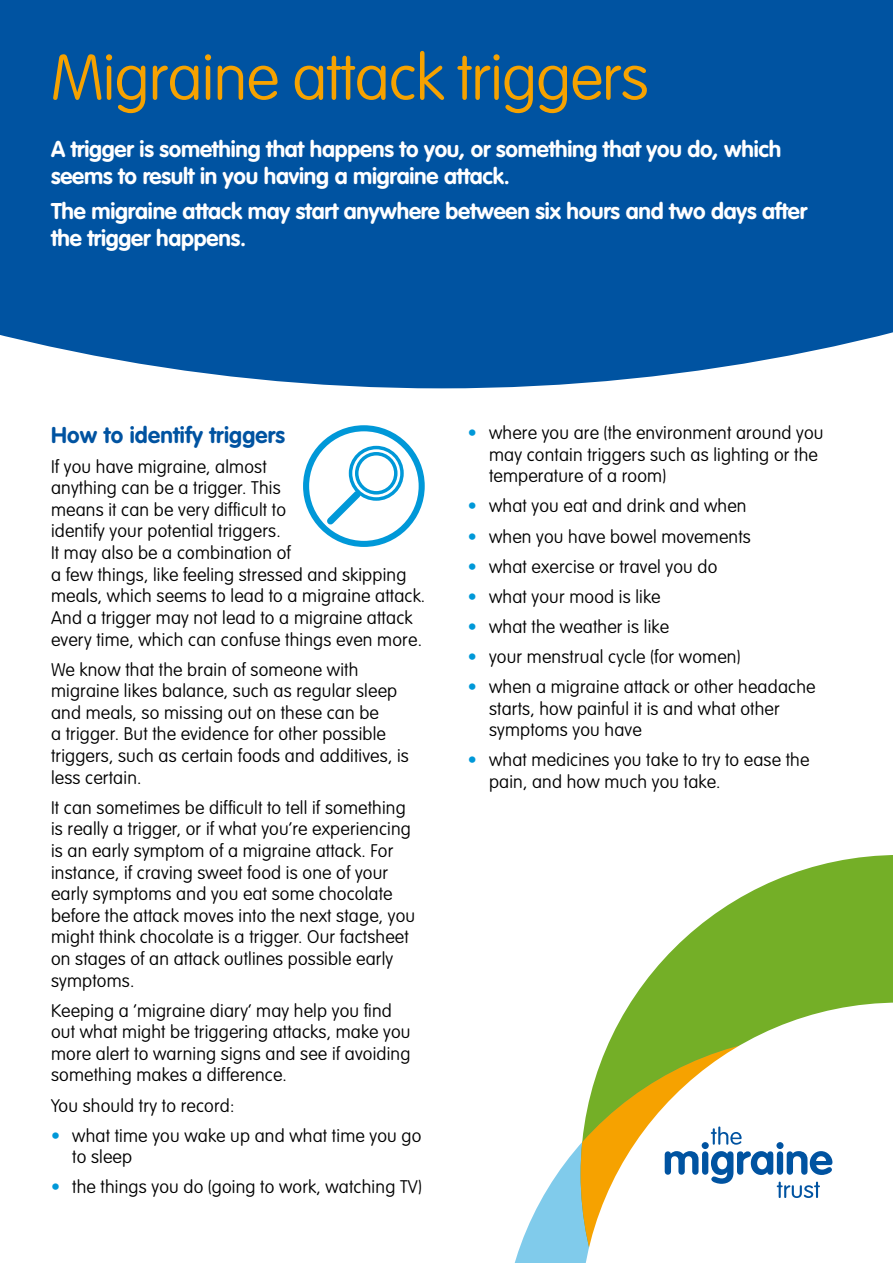
<style>
.page{position:relative;width:893px;height:1263px;background:#fff}
.page>*{position:absolute;margin:0;border:0;box-sizing:border-box;transform-origin:0 0}
.t1{font:100 63px "VAG Rounded Std";letter-spacing:-.015em;color:#f6a200}
.t2{font:700 22.5px/27px "VAG Rounded Std";letter-spacing:-.01em;color:#fff}
.t3{font:700 22.5px "VAG Rounded Std";letter-spacing:.01em;color:#0053a1}
.t4{font:100 18px/21.6px "VAG Rounded Std";letter-spacing:.01em;color:#000}
.s1{font-weight:300;color:#0098d8}
</style>
<div class="page">
<svg style="left:631px;top:855px;width:262px;height:147px;fill:#74af27"></svg>
<svg style="left:514px;top:1144px;width:66px;height:119px;fill:#80cbeb"></svg>
<svg style="left:580px;top:1002px;width:313px;height:261px"></svg>
<svg style="left:665px;top:1126px;width:167px;height:72px"></svg>
<div style="left:0;top:0;width:893px;height:388px;background:#0053a1"></div>
<svg style="left:306px;top:428px;width:116px;height:116px"></svg>
<div style="left:303px;top:425px;width:122px;height:122px;border:6px solid #0098d8;border-radius:50%"></div>
<div style="left:349px;top:446px;width:55px;height:55px;border:3px solid #0098d8;border-radius:50%"></div>
<div style="left:355px;top:452px;width:43px;height:42px;border:3px solid #0098d8;border-radius:50%"></div>
<svg style="left:321px;top:484px;width:46px;height:47px"></svg>
<h1 class="t1" style="left:51px;top:41px;width:599px">Migraine attack triggers</h1>
<p class="t2" style="left:51px;top:136px;width:732px">A trigger is something that happens to you, or something that you do, which seems to result in you having a migraine attack.</p>
<p class="t2" style="left:51px;top:199px;width:758px">The migraine attack may start anywhere between six hours and two days after the trigger happens.</p>
<p class="t3" style="left:51px;top:421px;width:236px">How to identify triggers</p>
<p class="t4" style="left:51px;top:456px;width:376px">If you have migraine, almost<br>anything can be a trigger. This<br>means it can be very difficult to<br>identify your potential triggers.<br>It may also be a combination of<br>a few things, like feeling stressed and skipping meals, which seems to lead to a migraine attack.<br>And a trigger may not lead to a migraine attack every time, which can confuse things even more.</p>
<p class="t4" style="left:51px;top:659px;width:359px">We know that the brain of someone with migraine likes balance, such as regular sleep and meals, so missing out on these can be<br>a trigger. But the evidence for other possible triggers, such as certain foods and additives, is less certain.</p>
<p class="t4" style="left:51px;top:797px;width:366px">It can sometimes be difficult to tell if something is really a trigger, or if what you’re experiencing is an early symptom of a migraine attack. For instance, if craving sweet food is one of your early symptoms and you eat some chocolate before the attack moves into the next stage, you might think chocolate is a trigger. Our factsheet on stages of an attack outlines possible early symptoms.</p>
<p class="t4" style="left:51px;top:1000px;width:361px">Keeping a ‘migraine diary’ may help you find out what might be triggering attacks, make you more alert to warning signs and see if avoiding something makes a difference.</p>
<p class="t4" style="left:51px;top:1095px;width:185px">You should try to record:</p>
<p class="t4" style="left:72px;top:1125px;width:351px;text-indent:-21px"><span class="s1">•</span> what time you wake up and what time you go to sleep</p>
<p class="t4" style="left:51px;top:1177px;width:372px"><span class="s1">•</span> the things you do (going to work, watching TV)</p>
<p class="t4" style="left:489px;top:423px;width:336px;text-indent:-21px"><span class="s1">•</span> where you are (the environment around you may contain triggers such as lighting or the temperature of a room)</p>
<p class="t4" style="left:468px;top:496px;width:280px"><span class="s1">•</span> what you eat and drink and when</p>
<p class="t4" style="left:468px;top:526px;width:285px"><span class="s1">•</span> when you have bowel movements</p>
<p class="t4" style="left:468px;top:556px;width:251px"><span class="s1">•</span> what exercise or travel you do</p>
<p class="t4" style="left:468px;top:586px;width:194px"><span class="s1">•</span> what your mood is like</p>
<p class="t4" style="left:468px;top:616px;width:203px"><span class="s1">•</span> what the weather is like</p>
<p class="t4" style="left:468px;top:646px;width:274px"><span class="s1">•</span> your menstrual cycle (for women)</p>
<p class="t4" style="left:489px;top:676px;width:328px;text-indent:-21px"><span class="s1">•</span> when a migraine attack or other headache starts, how painful it is and what other symptoms you have</p>
<p class="t4" style="left:489px;top:750px;width:322px;text-indent:-21px"><span class="s1">•</span> what medicines you take to try to ease the pain, and how much you take.</p>
</div>
